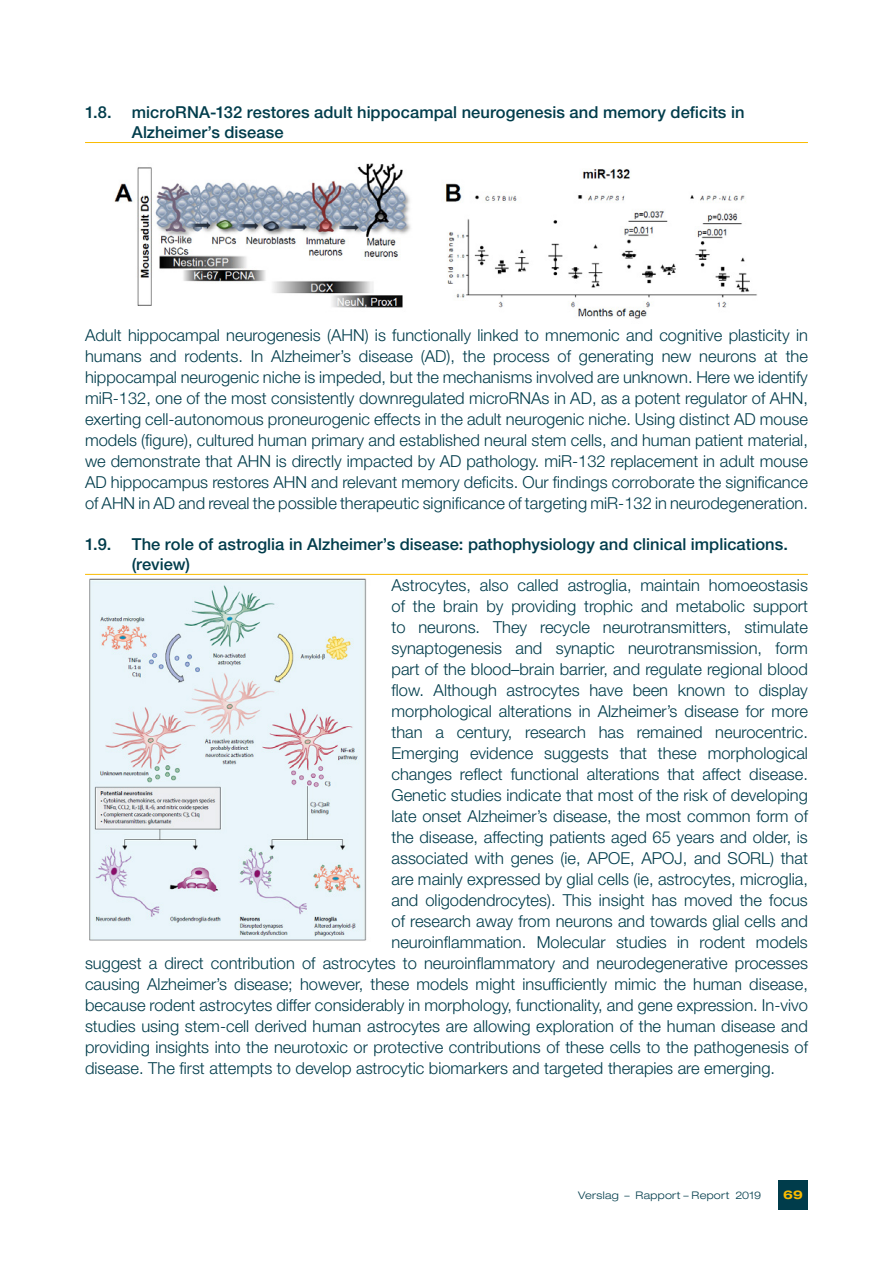
<style>
.page{position:relative;width:893px;height:1263px;background:#fff}
.page>*{position:absolute;margin:0;border:0;box-sizing:border-box;transform-origin:0 0}
.c_body{font:300 16.5px/21px "Helvetica Neue LT Std";color:#003c4b;text-align:justify}
.t1{font:500 16.5px/19.8px "Helvetica Neue LT Std";letter-spacing:.005em;color:#003c4b}
.t2{font:700 expanded 12px "Helvetica Neue LT Std";color:#fabb00}
.t3{font:300 expanded 10.5px "Helvetica Neue LT Std";letter-spacing:.025em;color:#003c4b}
</style>
<div class="page">
<svg style="left:778px;top:1180px;width:30px;height:30px"></svg>
<hr style="left:85px;top:142px;width:723px;height:1px;background:#fabb00">
<hr style="left:85px;top:574px;width:723px;height:1px;background:#fabb00">
<img style="left:114px;top:163px;width:643px;height:156px">
<img style="left:89px;top:578px;width:278px;height:363px">
<p class="t1" style="left:132px;top:102px;width:614px;text-indent:-47px">1.8. microRNA-132 restores adult hippocampal neurogenesis and memory deficits in<br>Alzheimer’s disease</p>
<p class="c_body" style="left:85px;top:324px;width:724px">Adult hippocampal neurogenesis (AHN) is functionally linked to mnemonic and cognitive plasticity in humans and rodents. In Alzheimer’s disease (AD), the process of generating new neurons at the hippocampal neurogenic niche is impeded, but the mechanisms involved are unknown. Here we identify miR-132, one of the most consistently downregulated microRNAs in AD, as a potent regulator of AHN, exerting cell-autonomous proneurogenic effects in the adult neurogenic niche. Using distinct AD mouse models (figure), cultured human primary and established neural stem cells, and human patient material, we demonstrate that AHN is directly impacted by AD pathology. miR-132 replacement in adult mouse AD hippocampus restores AHN and relevant memory deficits. Our findings corroborate the significance of AHN in AD and reveal the possible therapeutic significance of targeting miR-132 in neurodegeneration.</p>
<p class="t1" style="left:132px;top:534px;width:658px;text-indent:-47px">1.9. The role of astroglia in Alzheimer’s disease: pathophysiology and clinical implications. (review)</p>
<p class="c_body" style="left:392px;top:574px;width:418px">Astrocytes, also called astroglia, maintain homoeostasis</p>
<p class="c_body" style="left:392px;top:595px;width:418px">of the brain by providing trophic and metabolic support</p>
<p class="c_body" style="left:392px;top:616px;width:418px">to neurons. They recycle neurotransmitters, stimulate</p>
<p class="c_body" style="left:392px;top:637px;width:418px">synaptogenesis and synaptic neurotransmission, form</p>
<p class="c_body" style="left:392px;top:658px;width:418px">part of the blood–brain barrier, and regulate regional blood</p>
<p class="c_body" style="left:392px;top:679px;width:418px">flow. Although astrocytes have been known to display</p>
<p class="c_body" style="left:392px;top:700px;width:418px">morphological alterations in Alzheimer’s disease for more</p>
<p class="c_body" style="left:392px;top:721px;width:418px">than a century, research has remained neurocentric.</p>
<p class="c_body" style="left:392px;top:742px;width:418px">Emerging evidence suggests that these morphological</p>
<p class="c_body" style="left:392px;top:763px;width:418px">changes reflect functional alterations that affect disease.</p>
<p class="c_body" style="left:392px;top:784px;width:418px">Genetic studies indicate that most of the risk of developing</p>
<p class="c_body" style="left:392px;top:805px;width:418px">late onset Alzheimer’s disease, the most common form of</p>
<p class="c_body" style="left:392px;top:826px;width:418px">the disease, affecting patients aged 65 years and older, is</p>
<p class="c_body" style="left:392px;top:847px;width:418px">associated with genes (ie, APOE, APOJ, and SORL) that</p>
<p class="c_body" style="left:392px;top:868px;width:418px">are mainly expressed by glial cells (ie, astrocytes, microglia,</p>
<p class="c_body" style="left:392px;top:889px;width:418px">and oligodendrocytes). This insight has moved the focus</p>
<p class="c_body" style="left:392px;top:910px;width:418px">of research away from neurons and towards glial cells and</p>
<p class="c_body" style="left:392px;top:931px;width:418px">neuroinflammation. Molecular studies in rodent models</p>
<p class="c_body" style="left:85px;top:952px;width:724px">suggest a direct contribution of astrocytes to neuroinflammatory and neurodegenerative processes</p>
<p class="c_body" style="left:85px;top:973px;width:724px">causing Alzheimer’s disease; however, these models might insufficiently mimic the human disease,</p>
<p class="c_body" style="left:85px;top:994px;width:724px">because rodent astrocytes differ considerably in morphology, functionality, and gene expression. In-vivo</p>
<p class="c_body" style="left:85px;top:1015px;width:724px">studies using stem-cell derived human astrocytes are allowing exploration of the human disease and</p>
<p class="c_body" style="left:85px;top:1036px;width:724px">providing insights into the neurotoxic or protective contributions of these cells to the pathogenesis of</p>
<p class="c_body" style="left:85px;top:1057px;width:692px">disease. The first attempts to develop astrocytic biomarkers and targeted therapies are emerging.</p>
<p class="t3" style="left:578px;top:1189px;width:184px">Verslag – Rapport – Report 2019</p>
<p class="t2" style="left:783px;top:1187px;width:21px">69</p>
</div>
